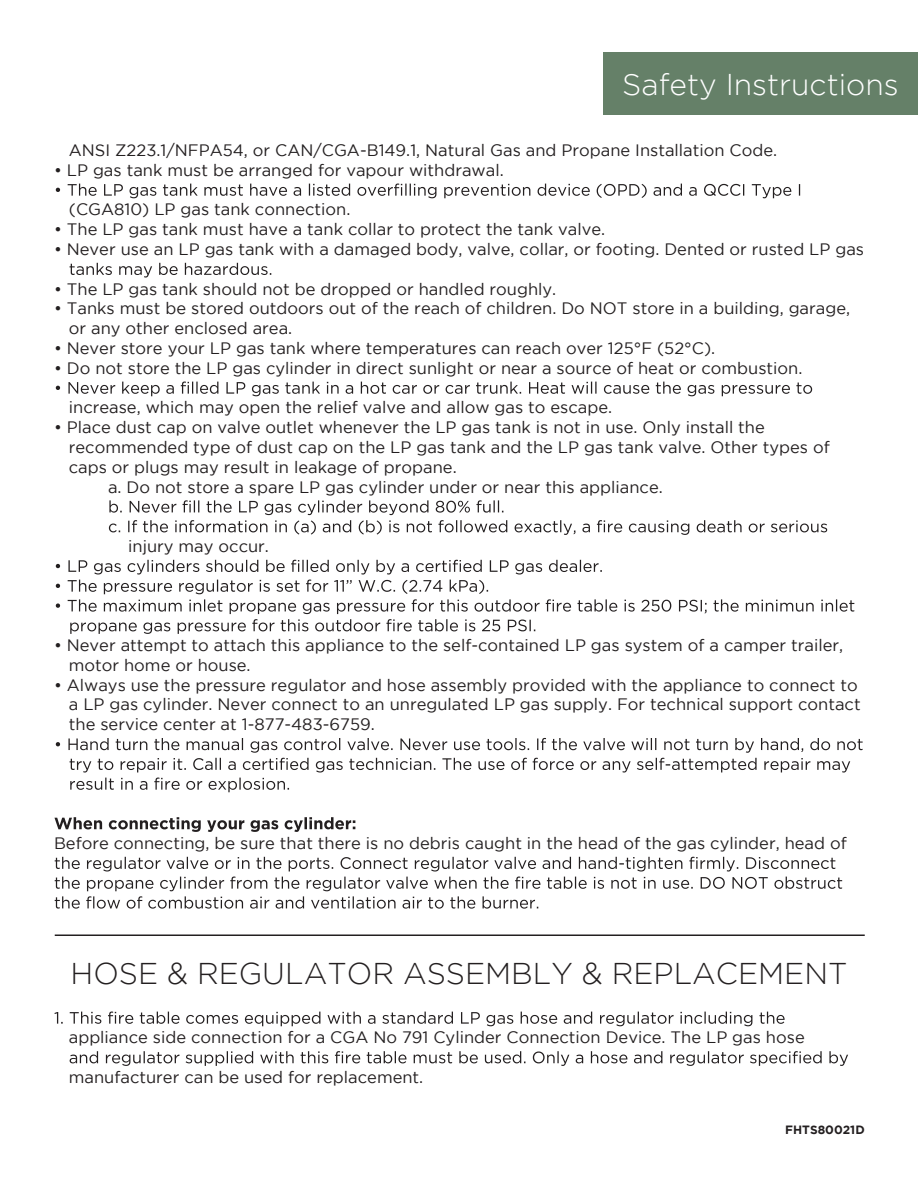
<style>
.page{position:relative;width:918px;height:1188px;background:#fff}
.page>*{position:absolute;margin:0;border:0;box-sizing:border-box;transform-origin:0 0}
.t1{font:300 30px "Gotham";color:#231f20}
.t2{font:300 30px "Gotham";color:#fff}
.t3{font:16.5px/19.8px "Gotham";color:#231f20}
.t4{font:700 12px "Gotham";color:#231f20}
</style>
<div class="page">
<div style="left:603px;top:53px;width:315px;height:62px;background:#658068"></div>
<svg style="left:56px;top:184px;width:744px;height:14px"></svg>
<svg style="left:70px;top:263px;width:201px;height:15px"></svg>
<svg style="left:56px;top:382px;width:756px;height:14px"></svg>
<svg style="left:109px;top:500px;width:481px;height:35px"></svg>
<svg style="left:597px;top:520px;width:230px;height:15px"></svg>
<svg style="left:56px;top:560px;width:798px;height:74px"></svg>
<svg style="left:56px;top:738px;width:807px;height:54px"></svg>
<svg style="left:54px;top:817px;width:301px;height:15px"></svg>
<svg style="left:55px;top:857px;width:787px;height:52px"></svg>
<svg style="left:54px;top:1012px;width:731px;height:14px"></svg>
<svg style="left:70px;top:1051px;width:778px;height:15px"></svg>
<hr style="left:55px;top:934px;width:810px;height:2px;background:#231f20">
<h1 class="t2" style="left:622px;top:68px;width:278px">Safety Instructions</h1>
<p class="t3" style="left:69px;top:140px;width:710px">ANSI Z223.1/NFPA54, or CAN/CGA-B149.1, Natural Gas and Propane Installation Code.</p>
<p class="t3" style="left:54px;top:160px;width:451px">• LP gas tank must be arranged for vapour withdrawal.</p>
<p class="t3" style="left:69px;top:199px;width:283px">(CGA810) LP gas tank connection.</p>
<p class="t3" style="left:54px;top:219px;width:553px">• The LP gas tank must have a tank collar to protect the tank valve.</p>
<p class="t3" style="left:54px;top:239px;width:812px">• Never use an LP gas tank with a damaged body, valve, collar, or footing. Dented or rusted LP gas</p>
<p class="t3" style="left:54px;top:279px;width:504px">• The LP gas tank should not be dropped or handled roughly.</p>
<p class="t3" style="left:69px;top:298px;width:783px;text-indent:-15px">• Tanks must be stored outdoors out of the reach of children. Do NOT store in a building, garage, or any other enclosed area.</p>
<p class="t3" style="left:54px;top:338px;width:663px">• Never store your LP gas tank where temperatures can reach over 125°F (52°C).</p>
<p class="t3" style="left:54px;top:358px;width:750px">• Do not store the LP gas cylinder in direct sunlight or near a source of heat or combustion.</p>
<p class="t3" style="left:69px;top:397px;width:545px">increase, which may open the relief valve and allow gas to escape.</p>
<p class="t3" style="left:54px;top:417px;width:712px">• Place dust cap on valve outlet whenever the LP gas tank is not in use. Only install the</p>
<p class="t3" style="left:69px;top:437px;width:763px">recommended type of dust cap on the LP gas tank and the LP gas tank valve. Other types of</p>
<p class="t3" style="left:69px;top:457px;width:389px">caps or plugs may result in leakage of propane.</p>
<p class="t3" style="left:108px;top:477px;width:556px">a. Do not store a spare LP gas cylinder under or near this appliance.</p>
<p class="t3" style="left:128px;top:536px;width:142px">injury may occur.</p>
<p class="t3" style="left:69px;top:635px;width:776px;text-indent:-15px">• Never attempt to attach this appliance to the self-contained LP gas system of a camper trailer, motor home or house.</p>
<p class="t3" style="left:69px;top:675px;width:793px;text-indent:-15px">• Always use the pressure regulator and hose assembly provided with the appliance to connect to a LP gas cylinder. Never connect to an unregulated LP gas supply. For technical support contact the service center at 1-877-483-6759.</p>
<p class="t3" style="left:54px;top:833px;width:794px">Before connecting, be sure that there is no debris caught in the head of the gas cylinder, head of</p>
<h1 class="t1" style="left:71px;top:957px;width:778px">HOSE &amp; REGULATOR ASSEMBLY &amp; REPLACEMENT</h1>
<p class="t3" style="left:69px;top:1027px;width:737px">appliance side connection for a CGA No 791 Cylinder Connection Device. The LP gas hose</p>
<p class="t3" style="left:69px;top:1067px;width:356px">manufacturer can be used for replacement.</p>
<p class="t4" style="left:785px;top:1123px;width:81px">FHTS80021D</p>
</div>
